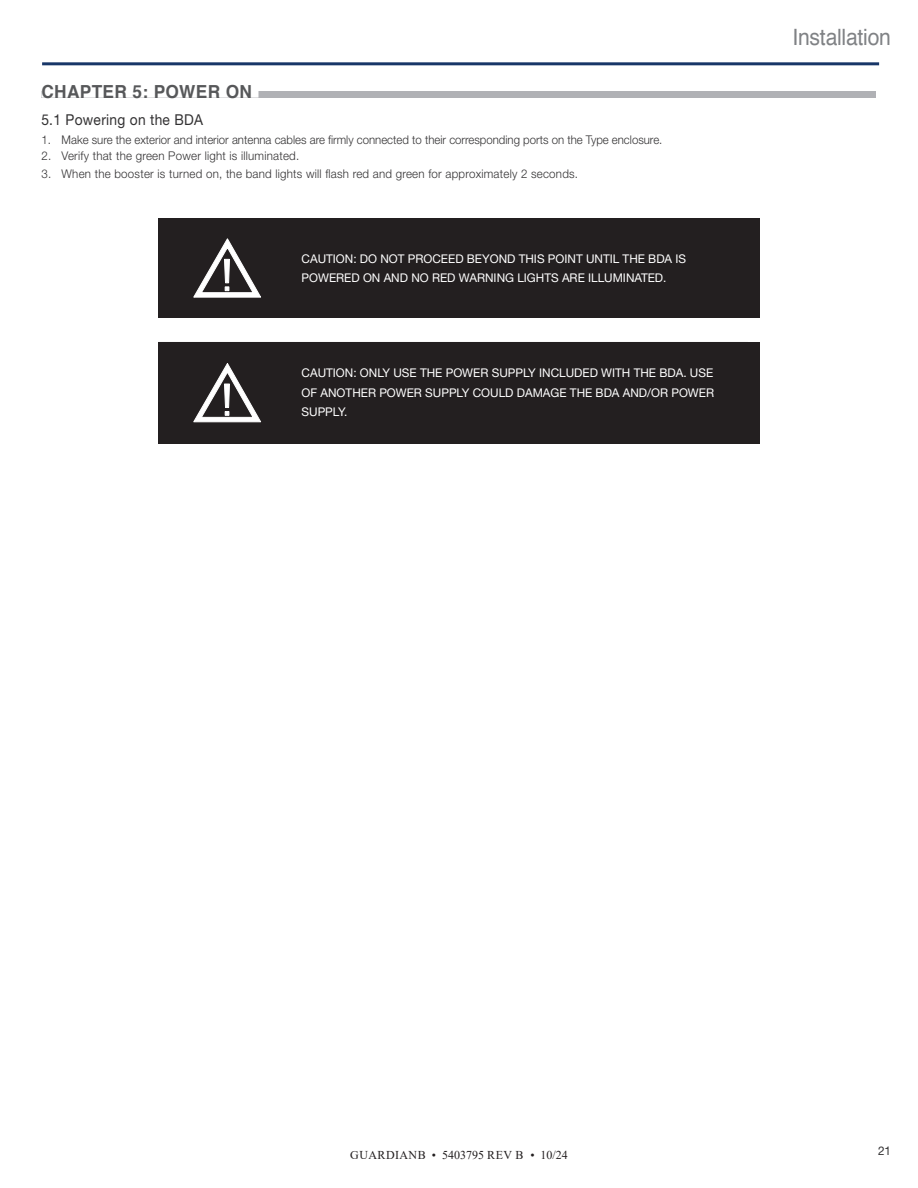
<style>
.page{position:relative;width:918px;height:1188px;background:#fff}
.page>*{position:absolute;margin:0;border:0;box-sizing:border-box;transform-origin:0 0}
.page_header{font:22.5px "Helvetica";letter-spacing:-.01em;color:#808285;scale:.94 1}
.chapter_heading{font:700 18px "Helvetica";letter-spacing:.02em;color:#57585a;scale:.96 1}
.sub-chapter{font:15px "Helvetica Neue LT Std";letter-spacing:.02em;color:#333233;scale:.92 1}
.t1{font:12px/19.5px "Helvetica Neue LT Std";color:#fff;text-align:justify}
.t2{font:300 12px "Helvetica Neue LT Std";letter-spacing:.02em;color:#333233;scale:.96 1}
.t3{font:300 12px "Helvetica Neue LT Std";color:#333233;scale:.95 1}
.t4{font:12px "Times New Roman";letter-spacing:.035em;color:#231f20}
.t5{font:12px "Helvetica Neue LT Std";color:#333233}
</style>
<div class="page">
<hr style="left:42px;top:62px;width:837px;height:3px;background:#183668">
<div style="left:41px;top:91px;width:835px;height:7px;background:#b0b1b5"></div>
<div style="left:41px;top:84px;width:217px;height:14px;background:#fff"></div>
<div style="left:158px;top:342px;width:601px;height:101px;background:#231f20"></div>
<svg style="left:193px;top:363px;width:68px;height:59px"></svg>
<div style="left:158px;top:218px;width:601px;height:100px;background:#231f20"></div>
<svg style="left:193px;top:238px;width:68px;height:60px"></svg>
<p class="chapter_heading" style="left:41px;top:77px;width:221px">CHAPTER 5: POWER ON</p>
<p class="sub-chapter" style="left:41px;top:110px;width:177px">5.1 Powering on the BDA</p>
<p class="t3" style="left:41px;top:132px;width:655px">1. Make sure the exterior and interior antenna cables are firmly connected to their corresponding ports on the Type enclosure.</p>
<p class="t2" style="left:41px;top:149px;width:270px">2. Verify that the green Power light is illuminated.</p>
<p class="t2" style="left:41px;top:167px;width:561px">3. When the booster is turned on, the band lights will flash red and green for approximately 2 seconds.</p>
<p class="t1" style="left:302px;top:248px;width:386px">CAUTION: DO NOT PROCEED BEYOND THIS POINT UNTIL THE BDA IS<br>POWERED ON AND NO RED WARNING LIGHTS ARE ILLUMINATED.</p>
<p class="t1" style="left:302px;top:363px;width:414px">CAUTION: ONLY USE THE POWER SUPPLY INCLUDED WITH THE BDA. USE OF ANOTHER POWER SUPPLY COULD DAMAGE THE BDA AND/OR POWER SUPPLY.</p>
<p class="page_header" style="left:792px;top:20px;width:106px">Installation</p>
<p class="t4" style="left:350px;top:1147px;width:219px">GUARDIANB • 5403795 REV B • 10/24</p>
<p class="t5" style="left:878px;top:1143px;width:14px">21</p>
</div>
